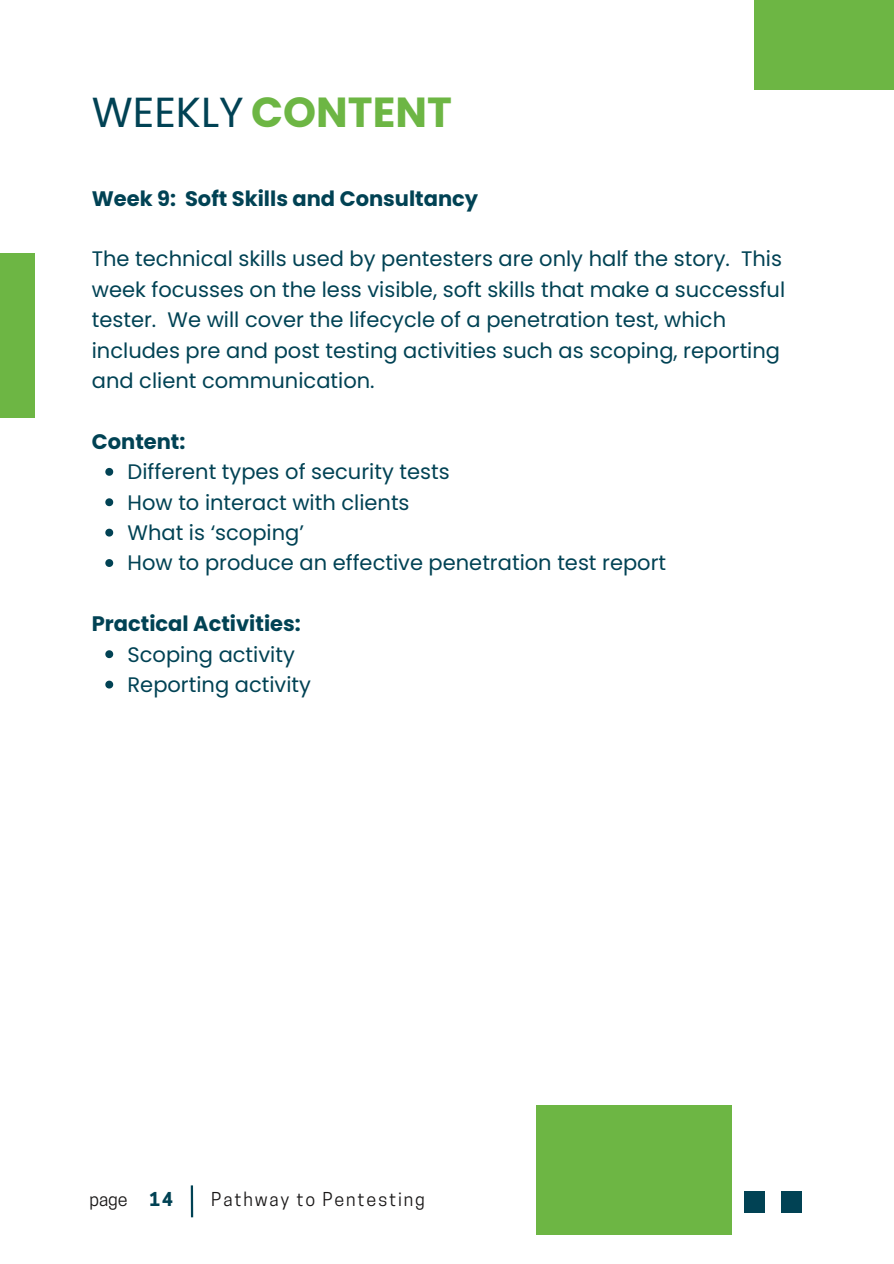
<style>
.page{position:relative;width:894px;height:1264px;background:#fff}
.page>*{position:absolute;margin:0;border:0;box-sizing:border-box;transform-origin:0 0}
.t1{font:700 42px "Poppins";color:#6db644}
.t2{font:21px/30.3px "Poppins";color:#014254}
.t3{font:700 21px "Poppins";color:#014254}
.t4{font:18px "Cooper Hewitt";letter-spacing:.1em;color:#191717}
.s1{font-weight:400;color:#014254}
.s2{font-weight:700;color:#014254}
</style>
<div class="page">
<hr style="left:191px;top:1185px;width:2px;height:32px;background:#014254">
<div style="left:743px;top:1190px;width:21px;height:22px;background:#014254"></div>
<div style="left:781px;top:1190px;width:20px;height:22px;background:#014254"></div>
<div style="left:0;top:253px;width:34px;height:164px;background:#6db644"></div>
<div style="left:754px;top:0;width:139px;height:89px;background:#6db644"></div>
<div style="left:536px;top:1105px;width:195px;height:129px;background:#6db644"></div>
<svg style="left:105px;top:468px;width:8px;height:8px"></svg>
<svg style="left:105px;top:498px;width:8px;height:8px"></svg>
<svg style="left:105px;top:528px;width:8px;height:8px"></svg>
<svg style="left:105px;top:559px;width:8px;height:8px"></svg>
<svg style="left:105px;top:650px;width:8px;height:8px"></svg>
<svg style="left:105px;top:680px;width:8px;height:8px"></svg>
<h1 class="t1" style="left:92px;top:88px;width:361px"><span class="s1">WEEKLY</span> CONTENT</h1>
<p class="t3" style="left:92px;top:186px;width:388px">Week 9: Soft Skills and Consultancy</p>
<p class="t2" style="left:92px;top:244px;width:694px">The technical skills used by pentesters are only half the story. This week focusses on the less visible, soft skills that make a successful tester. We will cover the lifecycle of a penetration test, which includes pre and post testing activities such as scoping, reporting and client communication.</p>
<p class="t3" style="left:92px;top:429px;width:95px">Content:</p>
<p class="t2" style="left:127px;top:457px;width:540px">Different types of security tests<br>How to interact with clients<br>What is ‘scoping’<br>How to produce an effective penetration test report</p>
<p class="t3" style="left:92px;top:611px;width:210px">Practical Activities:</p>
<p class="t2" style="left:127px;top:639px;width:185px">Scoping activity<br>Reporting activity</p>
<p class="t4" style="left:89px;top:1188px;width:85px">page <span class="s2">14</span></p>
<p class="t4" style="left:211px;top:1188px;width:215px">Pathway to Pentesting</p>
</div>
